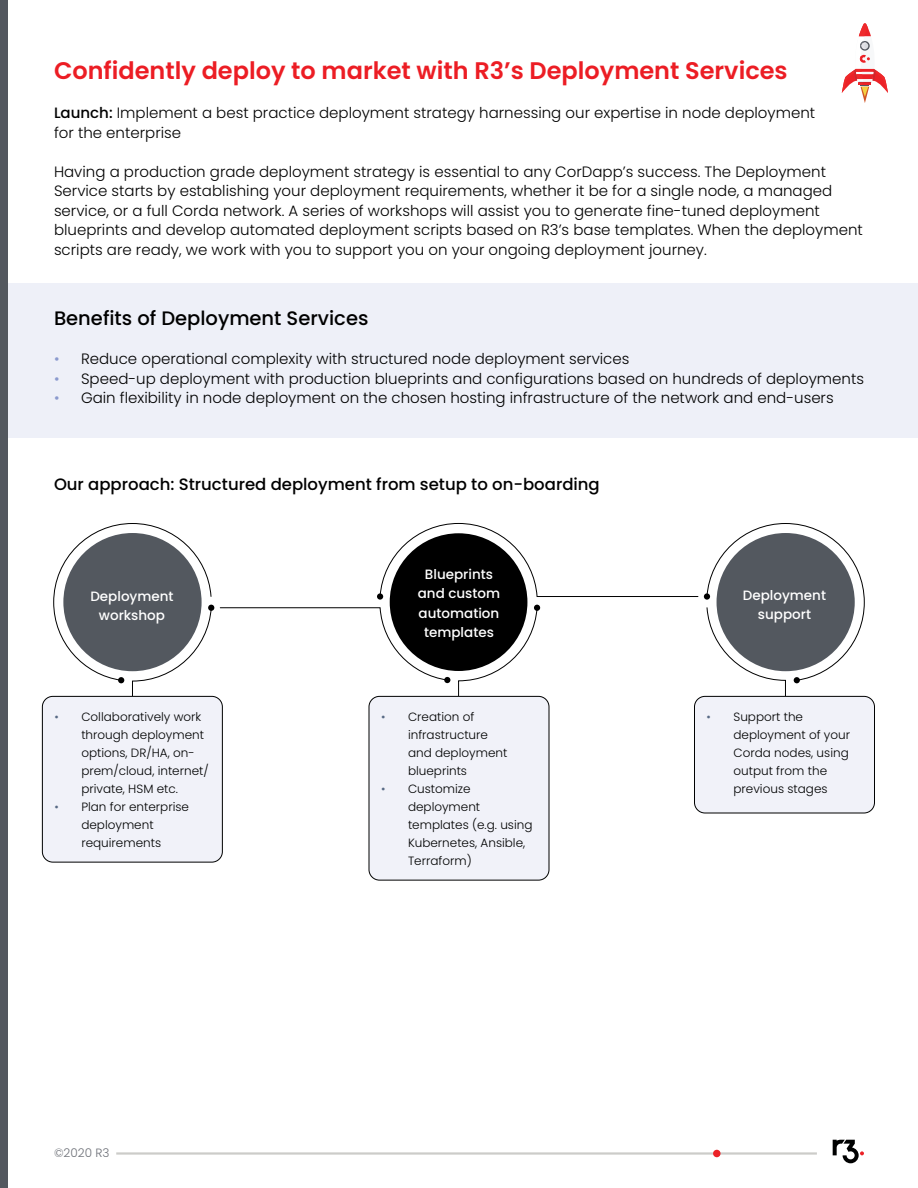
<style>
.page{position:relative;width:918px;height:1188px;background:#fff}
.page>*{position:absolute;margin:0;border:0;box-sizing:border-box;transform-origin:0 0}
.t1{font:600 24px "Poppins";color:#ec1d24}
.t2{font:500 19.5px "Poppins";color:#000}
.t3{font:500 16.5px "Poppins";color:#000}
.t4{font:300 15px/19.5px "Poppins";color:#000}
.t5{font:500 13.5px/19.4px "Poppins";color:#fff;text-align:center}
.t6{font:300 12px/18px "Poppins";color:#000101}
.t7{font:300 12px "Poppins";color:#6d7077}
.s1{font-weight:500}
.s2{color:#8b9ace}
.s3{color:#586a85}
</style>
<div class="page">
<div style="left:0;top:283px;width:918px;height:155px;background:#eef0f8"></div>
<div style="left:390px;top:533px;width:137px;height:138px;background:#000;border-radius:50%"></div>
<svg style="left:379px;top:523px;width:320px;height:74px"></svg>
<div style="left:377px;top:593px;width:6px;height:7px;background:#000;border-radius:50%"></div>
<svg style="left:220px;top:607px;width:230px;height:76px"></svg>
<svg style="left:458px;top:605px;width:82px;height:91px"></svg>
<svg style="left:53px;top:523px;width:161px;height:173px"></svg>
<svg style="left:706px;top:523px;width:159px;height:173px"></svg>
<div style="left:717px;top:533px;width:138px;height:138px;background:#53585f;border-radius:50%"></div>
<div style="left:704px;top:593px;width:6px;height:7px;background:#000;border-radius:50%"></div>
<div style="left:42px;top:696px;width:180px;height:166px;background:#f1f2f9;border-radius:11px"></div>
<div style="left:42px;top:696px;width:181px;height:166px;border:1px solid #000101;border-radius:11px"></div>
<div style="left:369px;top:696px;width:180px;height:184px;background:#f1f2f9;border-radius:11px"></div>
<div style="left:369px;top:696px;width:180px;height:184px;border:1px solid #000101;border-radius:11px"></div>
<div style="left:695px;top:696px;width:180px;height:117px;background:#f1f2f9;border-radius:11px"></div>
<div style="left:694px;top:696px;width:181px;height:117px;border:1px solid #000101;border-radius:11px"></div>
<svg style="left:842px;top:23px;width:46px;height:80px"></svg>
<hr style="left:116px;top:1152px;width:701px;height:3px;background:#ccccc9">
<svg style="left:833px;top:1140px;width:31px;height:23px"></svg>
<div style="left:0;top:0;width:8px;height:1188px;background:#53585f"></div>
<div style="left:713px;top:1150px;width:8px;height:7px;background:#eb2227;border-radius:50%"></div>
<h1 class="t1" style="left:54px;top:56px;width:735px">Confidently deploy to market with R3’s Deployment Services</h1>
<p class="t4" style="left:54px;top:103px;width:763px"><span class="s1">Launch:</span> Implement a best practice deployment strategy harnessing our expertise in node deployment for the enterprise</p>
<p class="t4" style="left:54px;top:162px;width:810px">Having a production grade deployment strategy is essential to any CorDapp’s success. The Deployment Service starts by establishing your deployment requirements, whether it be for a single node, a managed service, or a full Corda network. A series of workshops will assist you to generate fine-tuned deployment blueprints and develop automated deployment scripts based on R3’s base templates. When the deployment scripts are ready, we work with you to support you on your ongoing deployment journey.</p>
<h2 class="t2" style="left:54px;top:307px;width:316px">Benefits of Deployment Services</h2>
<p class="t4" style="left:54px;top:349px;width:577px"><span class="s2">•</span> Reduce operational complexity with structured node deployment services</p>
<p class="t4" style="left:54px;top:369px;width:812px"><span class="s2">•</span> Speed-up deployment with production blueprints and configurations based on hundreds of deployments</p>
<p class="t4" style="left:54px;top:388px;width:781px"><span class="s2">•</span> Gain flexibility in node deployment on the chosen hosting infrastructure of the network and end-users</p>
<p class="t3" style="left:54px;top:474px;width:547px">Our approach: Structured deployment from setup to on-boarding</p>
<p class="t5" style="left:90px;top:587px;width:85px">Deployment workshop</p>
<p class="t6" style="left:81px;top:708px;width:129px;text-indent:-27px"><span class="s3">•</span> Collaboratively work through deployment options, DR/HA, on&shy;prem/cloud, internet/ private, HSM etc.</p>
<p class="t6" style="left:81px;top:798px;width:109px;text-indent:-27px"><span class="s3">•</span> Plan for enterprise deployment requirements</p>
<p class="t5" style="left:418px;top:565px;width:84px">Blueprints and custom automation templates</p>
<p class="t6" style="left:408px;top:708px;width:101px;text-indent:-27px"><span class="s3">•</span> Creation of infrastructure and deployment blueprints</p>
<p class="t6" style="left:408px;top:780px;width:126px;text-indent:-27px"><span class="s3">•</span> Customize deployment templates (e.g. using<br>Kubernetes, Ansible,<br>Terraform)</p>
<p class="t5" style="left:743px;top:585px;width:85px">Deployment support</p>
<p class="t6" style="left:734px;top:708px;width:118px;text-indent:-27px"><span class="s3">•</span> Support the deployment of your<br>Corda nodes, using output from the previous stages</p>
<p class="t7" style="left:54px;top:1146px;width:57px">©2020 R3</p>
</div>
